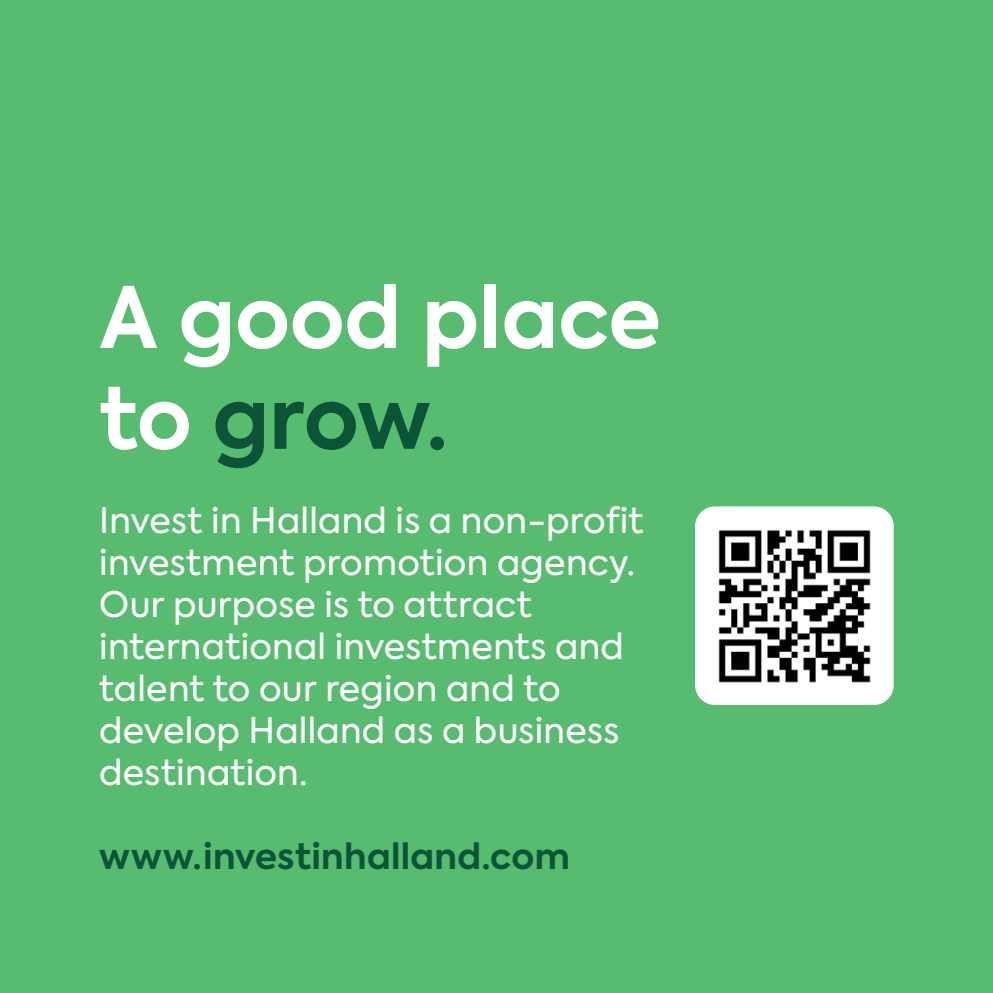
<style>
.page{position:relative;width:993px;height:993px;background:#fff}
.page>*{position:absolute;margin:0;border:0;box-sizing:border-box;transform-origin:0 0}
.t1{font:700 84px/100.8px "Axiforma";letter-spacing:-.005em;color:#fff}
.t2{font:35px/42px "Axiforma";letter-spacing:.005em;color:#fff}
.t3{font:700 35px "Axiforma";letter-spacing:.01em;color:#0c5437}
.s1{color:#0c5437}
</style>
<div class="page">
<div style="left:0;top:0;width:992px;height:992px;background:#57bc6f"></div>
<img style="left:695px;top:506px;width:198px;height:198px">
<p class="t1" style="left:99px;top:268px;width:563px">A good place to <span class="s1">grow.</span></p>
<p class="t2" style="left:99px;top:499px;width:545px">Invest in Halland is a non-profit investment promotion agency.<br>Our purpose is to attract international investments and talent to our region and to develop Halland as a business destination.</p>
<p class="t3" style="left:99px;top:832px;width:472px">www.investinhalland.com</p>
</div>
